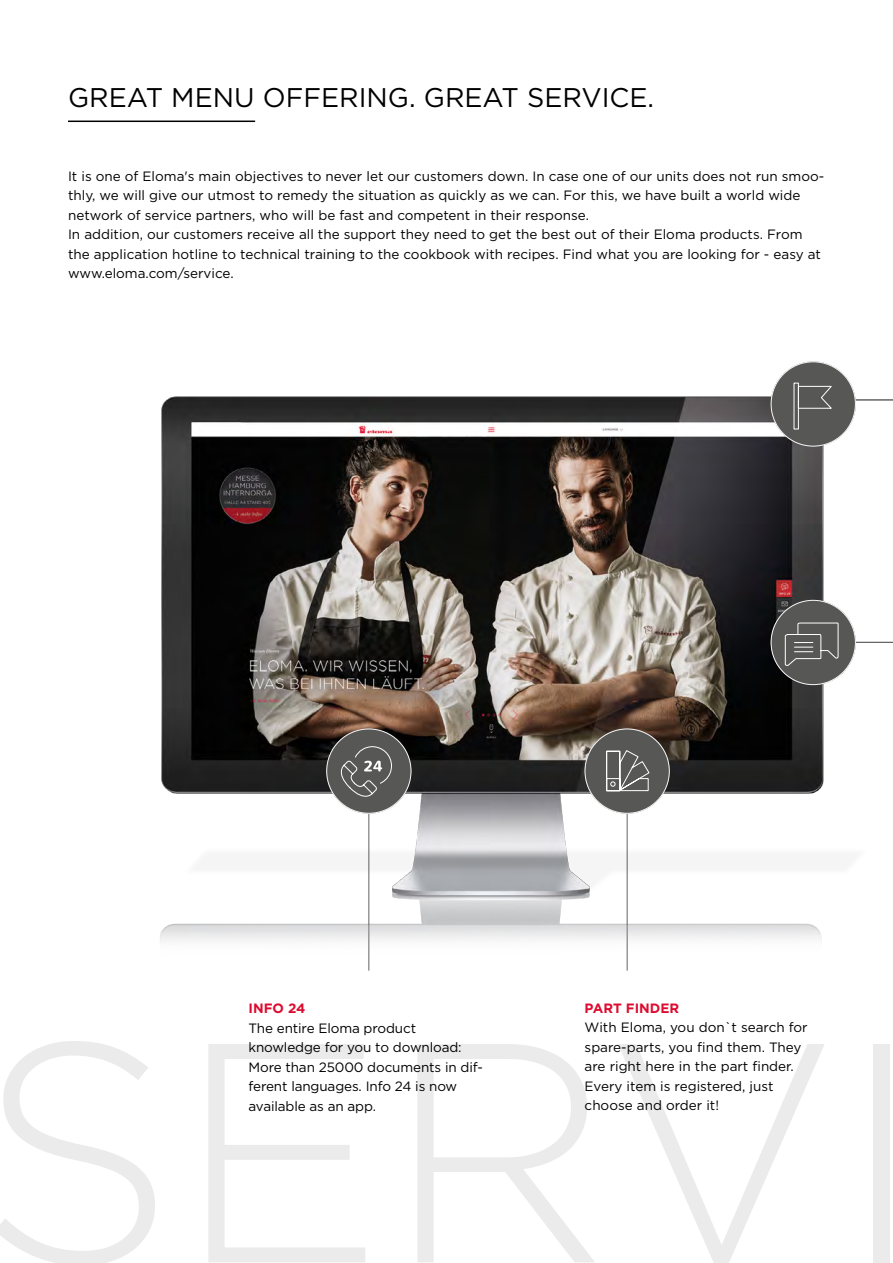
<style>
.page{position:relative;width:893px;height:1263px;background:#fff}
.page>*{position:absolute;margin:0;border:0;box-sizing:border-box;transform-origin:0 0}
.t1{font:27px "Gotham";color:#000}
.t2{font:13.5px/19.5px "Gotham";color:#000}
.t3{font:700 13.5px "Gotham";color:#dd0b2f}
</style>
<div class="page">
<hr style="left:794px;top:400px;width:99px;height:1px;background:#646363">
<hr style="left:825px;top:642px;width:68px;height:1px;background:#646363">
<img style="left:160px;top:364px;width:710px;height:607px">
<div style="left:771px;top:361px;width:85px;height:85px;background:#575756;border-radius:50%"></div>
<svg style="left:793px;top:382px;width:39px;height:48px"></svg>
<div style="left:771px;top:600px;width:85px;height:85px;background:#575756;border-radius:50%"></div>
<svg style="left:784px;top:622px;width:55px;height:44px"></svg>
<div style="left:326px;top:729px;width:85px;height:85px;background:#575756;border-radius:50%"></div>
<svg style="left:335px;top:746px;width:57px;height:56px"></svg>
<div style="left:585px;top:729px;width:85px;height:85px;background:#575756;border-radius:50%"></div>
<svg style="left:606px;top:750px;width:44px;height:42px"></svg>
<hr style="left:68px;top:121px;width:187px;height:1px;background:#000">
<h1 class="t1" style="left:68px;top:80px;width:588px">GREAT MENU OFFERING. GREAT SERVICE.</h1>
<p class="t2" style="left:68px;top:166px;width:758px">It is one of Eloma's main objectives to never let our customers down. In case one of our units does not run smoo&shy;thly, we will give our utmost to remedy the situation as quickly as we can. For this, we have built a world wide network of service partners, who will be fast and competent in their response.<br>In addition, our customers receive all the support they need to get the best out of their Eloma products. From the application hotline to technical training to the cookbook with recipes. Find what you are looking for - easy at www.eloma.com/service.</p>
<p class="t3" style="left:248px;top:1000px;width:59px">INFO 24</p>
<p class="t2" style="left:248px;top:1018px;width:236px">The entire Eloma product knowledge for you to download:<br>More than 25000 documents in dif&shy;ferent languages. Info 24 is now available as an app.</p>
<p class="t3" style="left:585px;top:999px;width:96px">PART FINDER</p>
<p class="t2" style="left:585px;top:1017px;width:225px">With Eloma, you don`t search for spare-parts, you find them. They are right here in the part finder.<br>Every item is registered, just choose and order it!</p>
</div>
